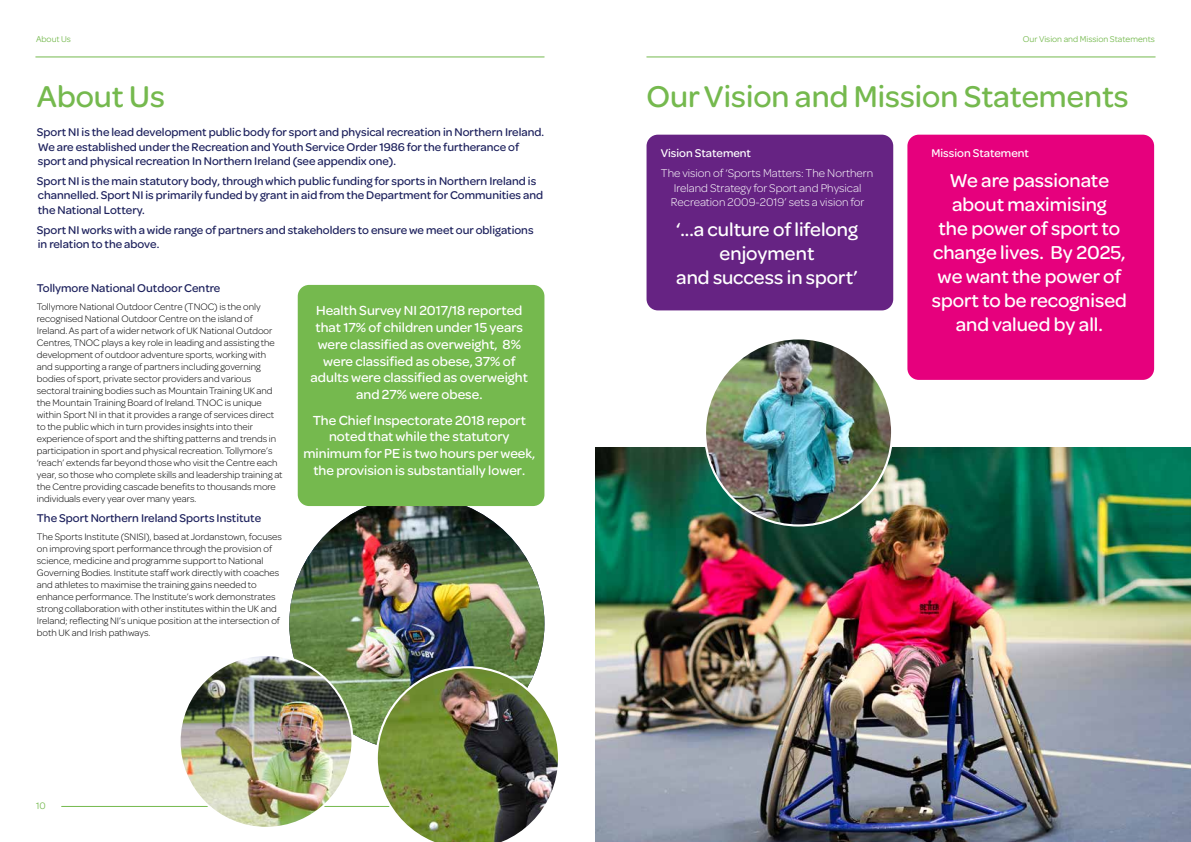
<style>
.page{position:relative;width:1191px;height:842px;background:#fff}
.page>*{position:absolute;margin:0;border:0;box-sizing:border-box;transform-origin:0 0}
.t1{font:500 32px "Omnes";color:#75b94e}
.t2{font:500 20px/24px "Omnes";color:#fff;text-align:center}
.t3{font:500 14px/16.8px "Omnes";color:#fff;text-align:center}
.t4{font:500 12px/14.4px "Omnes";color:#1c205c}
.t5{font:300 12px/14.4px "Omnes";color:#fff;text-align:center}
.t6{font:500 12px "Omnes";color:#fff}
.t7{font:300 10px/12px "Omnes";color:#000}
.t8{font:10px "Omnes";color:#75b94e}
.t9{font:9px "Omnes";color:#75b94e}
</style>
<div class="page">
<hr style="left:62px;top:806px;width:482px;height:1px;background:#75b94e">
<hr style="left:36px;top:57px;width:508px;height:1px;background:#75b94e">
<hr style="left:647px;top:57px;width:508px;height:1px;background:#75b94e">
<img style="left:289px;top:496px;width:255px;height:255px;border-radius:128px">
<img style="left:595px;top:448px;width:596px;height:394px">
<div style="left:646px;top:135px;width:247px;height:175px;background:#662383;border-radius:11px"></div>
<div style="left:907px;top:135px;width:247px;height:245px;background:#e6007d;border-radius:11px"></div>
<div style="left:298px;top:285px;width:246px;height:221px;background:#75b94e;border-radius:11px"></div>
<img style="left:180px;top:655px;width:172px;height:173px;border-radius:86px">
<img style="left:705px;top:338px;width:187px;height:187px;border-radius:94px">
<img style="left:376px;top:666px;width:182px;height:176px">
<p class="t9" style="left:36px;top:34px;width:37px">About Us</p>
<p class="t9" style="left:1022px;top:34px;width:134px">Our Vision and Mission Statements</p>
<h1 class="t1" style="left:37px;top:74px;width:129px">About Us</h1>
<h1 class="t1" style="left:646px;top:74px;width:484px">Our Vision and Mission Statements</h1>
<p class="t4" style="left:37px;top:124px;width:509px">Sport NI is the lead development public body for sport and physical recreation in Northern Ireland.<br>We are established under the Recreation and Youth Service Order 1986 for the furtherance of sport and physical recreation In Northern Ireland (see appendix one).</p>
<p class="t4" style="left:37px;top:173px;width:508px">Sport NI is the main statutory body, through which public funding for sports in Northern Ireland is channelled. Sport NI is primarily funded by grant in aid from the Department for Communities and the National Lottery.</p>
<p class="t4" style="left:37px;top:222px;width:498px">Sport NI works with a wide range of partners and stakeholders to ensure we meet our obligations in relation to the above.</p>
<p class="t4" style="left:37px;top:280px;width:185px">Tollymore National Outdoor Centre</p>
<p class="t7" style="left:37px;top:300px;width:247px">Tollymore National Outdoor Centre (TNOC) is the only recognised National Outdoor Centre on the island of Ireland. As part of a wider network of UK National Outdoor Centres, TNOC plays a key role in leading and assisting the development of outdoor adventure sports, working with and supporting a range of partners including governing bodies of sport, private sector providers and various sectoral training bodies such as Mountain Training UK and the Mountain Training Board of Ireland. TNOC is unique within Sport NI in that it provides a range of services direct to the public which in turn provides insights into their experience of sport and the shifting patterns and trends in participation in sport and physical recreation. Tollymore’s ‘reach’ extends far beyond those who visit the Centre each year, so those who complete skills and leadership training at the Centre providing cascade benefits to thousands more individuals every year over many years.</p>
<p class="t4" style="left:37px;top:510px;width:226px">The Sport Northern Ireland Sports Institute</p>
<p class="t7" style="left:37px;top:530px;width:246px">The Sports Institute (SNISI), based at Jordanstown, focuses on improving sport performance through the provision of science, medicine and programme support to National Governing Bodies. Institute staff work directly with coaches and athletes to maximise the training gains needed to enhance performance. The Institute’s work demonstrates strong collaboration with other institutes within the UK and Ireland; reflecting NI’s unique position at the intersection of both UK and Irish pathways.</p>
<p class="t6" style="left:660px;top:145px;width:92px">Vision Statement</p>
<p class="t5" style="left:661px;top:166px;width:214px">The vision of ‘Sports Matters: The Northern<br>Ireland Strategy for Sport and Physical<br>Recreation 2009-2019’ sets a vision for</p>
<h2 class="t2" style="left:676px;top:216px;width:183px">‘...a culture of lifelong enjoyment<br>and success in sport’</h2>
<p class="t6" style="left:931px;top:145px;width:99px">Mission Statement</p>
<h2 class="t2" style="left:931px;top:167px;width:197px">We are passionate about maximising<br>the power of sport to change lives. By 2025, we want the power of sport to be recognised and valued by all.</h2>
<h3 class="t3" style="left:311px;top:301px;width:219px">Health Survey NI 2017/18 reported that 17% of children under 15 years were classified as overweight, 8% were classified as obese, 37% of adults were classified as overweight and 27% were obese.</h3>
<h3 class="t3" style="left:303px;top:411px;width:233px">The Chief Inspectorate 2018 report noted that while the statutory minimum for PE is two hours per week, the provision is substantially lower.</h3>
<p class="t8" style="left:36px;top:800px;width:11px">10</p>
</div>
